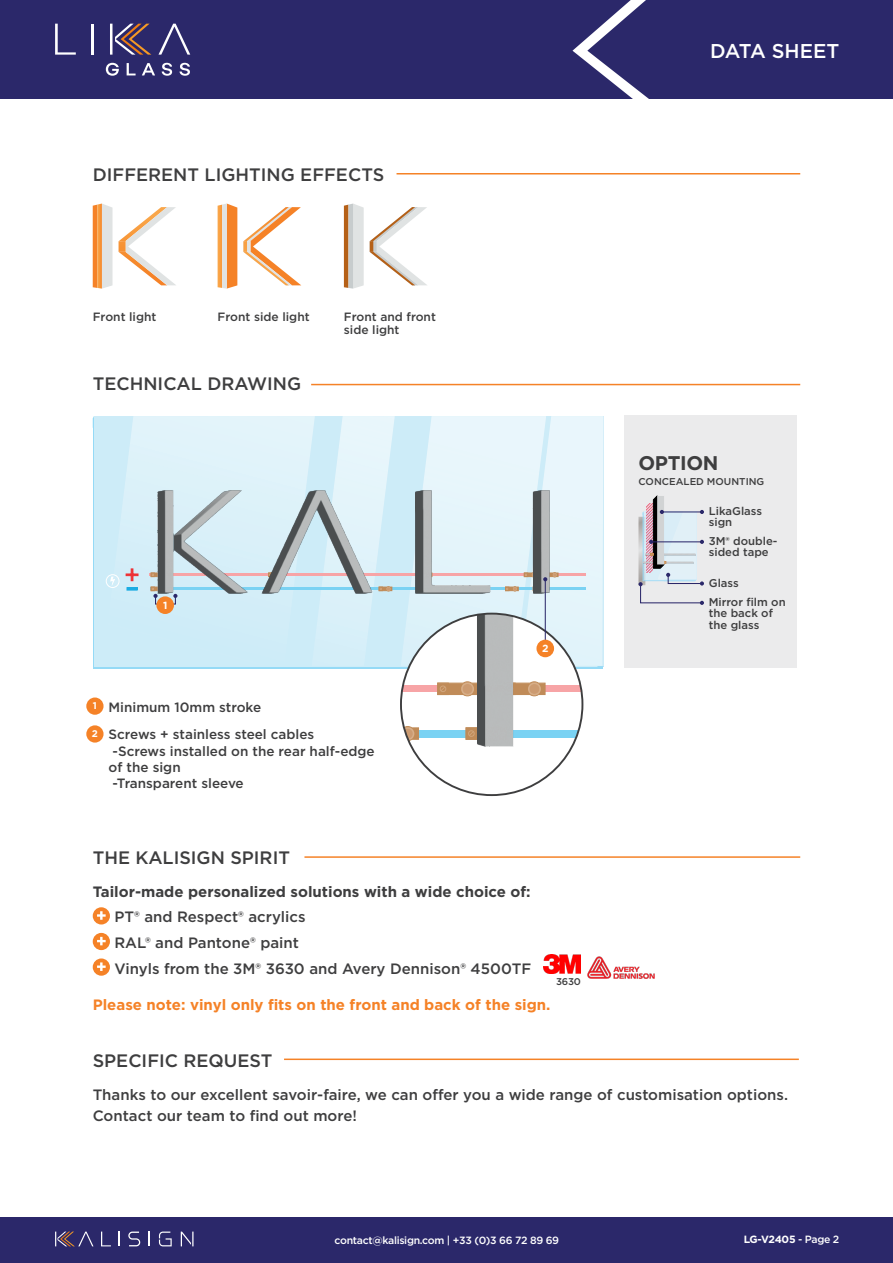
<style>
.page{position:relative;width:893px;height:1263px;background:#fff}
.page>*{position:absolute;margin:0;border:0;box-sizing:border-box;transform-origin:0 0}
.t1{font:500 19.95px "Gotham";color:#fff}
.t2{font:700 19.8px "Gotham";letter-spacing:-.02em;color:#3e3e3f}
.t3{font:500 18px "Gotham";color:#3e3e3f}
.t4{font:500 15px/21px "Gotham";color:#3e3e3f}
.t5{font:700 15px "Gotham";color:#f58227}
.t6{font:700 15px "Gotham";color:#3e3e3f}
.t7{font:500 13.5px/16.2px "Gotham";color:#3e3e3f}
.t8{font:500 12px/13.5px "Gotham";color:#3e3e3f}
.t9{font:500 11.25px/11.2px "Gotham";color:#3e3e3f}
.t10{font:500 10.5px "Gotham";letter-spacing:-.03em;color:#fff}
.t11{font:700 10.5px "Gotham";letter-spacing:-.03em;color:#fff}
.t12{font:700 10.35px "Gotham";color:#fff}
.t13{font:500 9.9px "Gotham";color:#3e3e3f}
.t14{font:500 9.75px "Gotham";color:#3e3e3f}
.t15{font:700 9.75px "Gotham";color:#fff}
.s1{font-weight:500}
</style>
<div class="page">
<div style="left:0;top:1217px;width:893px;height:46px;background:#2b286a"></div>
<svg style="left:128px;top:1231px;width:12px;height:15px"></svg>
<svg style="left:101px;top:1231px;width:10px;height:15px"></svg>
<svg style="left:118px;top:1231px;width:2px;height:15px"></svg>
<svg style="left:149px;top:1231px;width:1px;height:15px"></svg>
<svg style="left:181px;top:1231px;width:13px;height:15px"></svg>
<svg style="left:159px;top:1231px;width:13px;height:15px"></svg>
<svg style="left:55px;top:1231px;width:38px;height:15px"></svg>
<hr style="left:311px;top:384px;width:489px;height:1px;background:#f58227">
<hr style="left:304px;top:856px;width:496px;height:2px;background:#f58227">
<hr style="left:284px;top:1058px;width:515px;height:2px;background:#f58227">
<div style="left:93px;top:907px;width:17px;height:17px;background:#f58227;border-radius:50%"></div>
<svg style="left:97px;top:911px;width:9px;height:9px"></svg>
<div style="left:93px;top:933px;width:17px;height:17px;background:#f58227;border-radius:50%"></div>
<svg style="left:97px;top:937px;width:9px;height:8px"></svg>
<div style="left:93px;top:958px;width:17px;height:18px;background:#f58227;border-radius:50%"></div>
<svg style="left:97px;top:962px;width:9px;height:9px"></svg>
<div style="left:0;top:0;width:893px;height:99px;background:#2b286a"></div>
<img style="left:543px;top:954px;width:38px;height:20px">
<img style="left:587px;top:956px;width:68px;height:23px">
<hr style="left:396px;top:173px;width:404px;height:1px;background:#f58227">
<svg style="left:572px;top:0;width:77px;height:99px"></svg>
<svg style="left:106px;top:63px;width:13px;height:13px"></svg>
<svg style="left:127px;top:63px;width:9px;height:12px"></svg>
<svg style="left:142px;top:63px;width:13px;height:12px"></svg>
<svg style="left:162px;top:63px;width:10px;height:13px"></svg>
<svg style="left:179px;top:63px;width:11px;height:13px"></svg>
<svg style="left:55px;top:24px;width:21px;height:31px"></svg>
<hr style="left:91px;top:24px;width:3px;height:31px;background:#fff">
<svg style="left:158px;top:24px;width:32px;height:31px"></svg>
<svg style="left:110px;top:24px;width:41px;height:31px"></svg>
<svg style="left:119px;top:207px;width:57px;height:78px"></svg>
<svg style="left:93px;top:204px;width:20px;height:85px;background:#ebc099"></svg>
<svg style="left:218px;top:204px;width:19px;height:85px;background:#f1a563"></svg>
<svg style="left:243px;top:207px;width:58px;height:78px"></svg>
<svg style="left:344px;top:204px;width:20px;height:85px;background:#d3c4b5"></svg>
<svg style="left:370px;top:207px;width:57px;height:78px"></svg>
<div style="left:86px;top:697px;width:18px;height:18px;background:#f58227;border-radius:50%"></div>
<div style="left:86px;top:725px;width:18px;height:18px;background:#f58227;border-radius:50%"></div>
<div style="left:624px;top:415px;width:172px;height:253px;background:#ebebec"></div>
<div style="left:94px;top:416px;width:509px;height:250px;background:#c8eaf8"></div>
<svg style="left:93px;top:416px;width:1px;height:12px"></svg>
<svg style="left:105px;top:416px;width:207px;height:198px"></svg>
<hr style="left:149px;top:574px;width:437px;height:2px;background:#f7a4a6">
<hr style="left:150px;top:588px;width:436px;height:2px;background:#7ad2f3">
<svg style="left:126px;top:568px;width:13px;height:13px"></svg>
<svg style="left:127px;top:587px;width:10px;height:3px"></svg>
<svg style="left:151px;top:572px;width:6px;height:6px"></svg>
<svg style="left:312px;top:416px;width:83px;height:250px"></svg>
<svg style="left:110px;top:576px;width:5px;height:10px"></svg>
<div style="left:106px;top:574px;width:13px;height:14px;border:1px solid #fff;border-radius:50%"></div>
<img style="left:157px;top:491px;width:244px;height:102px">
<div style="left:401px;top:685px;width:181px;height:7px;background:#f7a4a6"></div>
<div style="left:401px;top:730px;width:181px;height:7px;background:#7ad2f3"></div>
<svg style="left:437px;top:681px;width:40px;height:15px"></svg>
<div style="left:437px;top:683px;width:12px;height:12px;border:1px solid #c08b58"></div>
<svg style="left:513px;top:681px;width:33px;height:15px"></svg>
<div style="left:504px;top:683px;width:11px;height:12px;border:1px solid #c08b58"></div>
<svg style="left:401px;top:726px;width:18px;height:15px"></svg>
<svg style="left:465px;top:727px;width:12px;height:13px"></svg>
<div style="left:466px;top:727px;width:11px;height:12px;border:1px solid #c08b58"></div>
<img style="left:477px;top:668px;width:36px;height:79px">
<div style="left:155px;top:595px;width:21px;height:9px;border:1px solid #2b286a"></div>
<svg style="left:173px;top:594px;width:4px;height:4px"></svg>
<svg style="left:151px;top:586px;width:13px;height:12px"></svg>
<div style="left:156px;top:596px;width:18px;height:18px;background:#f58227;border-radius:50%"></div>
<svg style="left:401px;top:416px;width:202px;height:252px;background:#d8e5eb"></svg>
<div style="left:536px;top:640px;width:18px;height:17px;background:#f58227;border-radius:50%"></div>
<svg style="left:638px;top:496px;width:66px;height:109px"></svg>
<p class="t3" style="left:93px;top:163px;width:293px">DIFFERENT LIGHTING EFFECTS</p>
<p class="t8" style="left:93px;top:309px;width:65px">Front light</p>
<p class="t8" style="left:344px;top:309px;width:94px">Front and front side light</p>
<p class="t8" style="left:218px;top:309px;width:94px">Front side light</p>
<p class="t3" style="left:93px;top:372px;width:210px">TECHNICAL DRAWING</p>
<p class="t12" style="left:163px;top:598px;width:6px">1</p>
<p class="t15" style="left:93px;top:699px;width:6px">1</p>
<p class="t15" style="left:92px;top:727px;width:8px">2</p>
<p class="t7" style="left:109px;top:698px;width:154px">Minimum 10mm stroke</p>
<p class="t7" style="left:109px;top:726px;width:207px">Screws + stainless steel cables</p>
<p class="t7" style="left:109px;top:742px;width:268px">-Screws installed on the rear half-edge of the sign</p>
<p class="t7" style="left:113px;top:775px;width:133px">-Transparent sleeve</p>
<p class="t3" style="left:93px;top:845px;width:199px">THE KALISIGN SPIRIT</p>
<p class="t12" style="left:542px;top:641px;width:8px">2</p>
<p class="t6" style="left:93px;top:881px;width:439px">Tailor-made personalized solutions with a wide choice of:</p>
<p class="t4" style="left:114px;top:906px;width:193px">PT® and Respect® acrylics</p>
<p class="t4" style="left:114px;top:932px;width:186px">RAL® and Pantone® paint</p>
<p class="t4" style="left:114px;top:957px;width:418px">Vinyls from the 3M® 3630 and Avery Dennison® 4500TF</p>
<p class="t5" style="left:93px;top:994px;width:459px">Please note: vinyl only fits on the front and back of the sign.</p>
<p class="t14" style="left:556px;top:975px;width:26px">3630</p>
<p class="t3" style="left:93px;top:1048px;width:181px">SPECIFIC REQUEST</p>
<p class="t1" style="left:710px;top:37px;width:131px">DATA SHEET</p>
<p class="t2" style="left:638px;top:450px;width:81px">OPTION</p>
<p class="t9" style="left:709px;top:505px;width:55px">LikaGlass</p>
<p class="t9" style="left:709px;top:517px;width:25px">sign</p>
<p class="t9" style="left:709px;top:535px;width:70px">3M® double&shy;sided tape</p>
<p class="t9" style="left:709px;top:577px;width:31px">Glass</p>
<p class="t9" style="left:709px;top:596px;width:78px">Mirror film on the back of the glass</p>
<p class="t13" style="left:638px;top:475px;width:127px">CONCEALED MOUNTING</p>
<p class="t4" style="left:93px;top:1084px;width:697px">Thanks to our excellent savoir-faire, we can offer you a wide range of customisation options.<br>Contact our team to find out more!</p>
<p class="t10" style="left:335px;top:1233px;width:226px">contact@kalisign.com | +33 (0)3 66 72 89 69</p>
<p class="t11" style="left:744px;top:1232px;width:97px">LG-V2405 <span class="s1">- Page 2</span></p>
</div>
